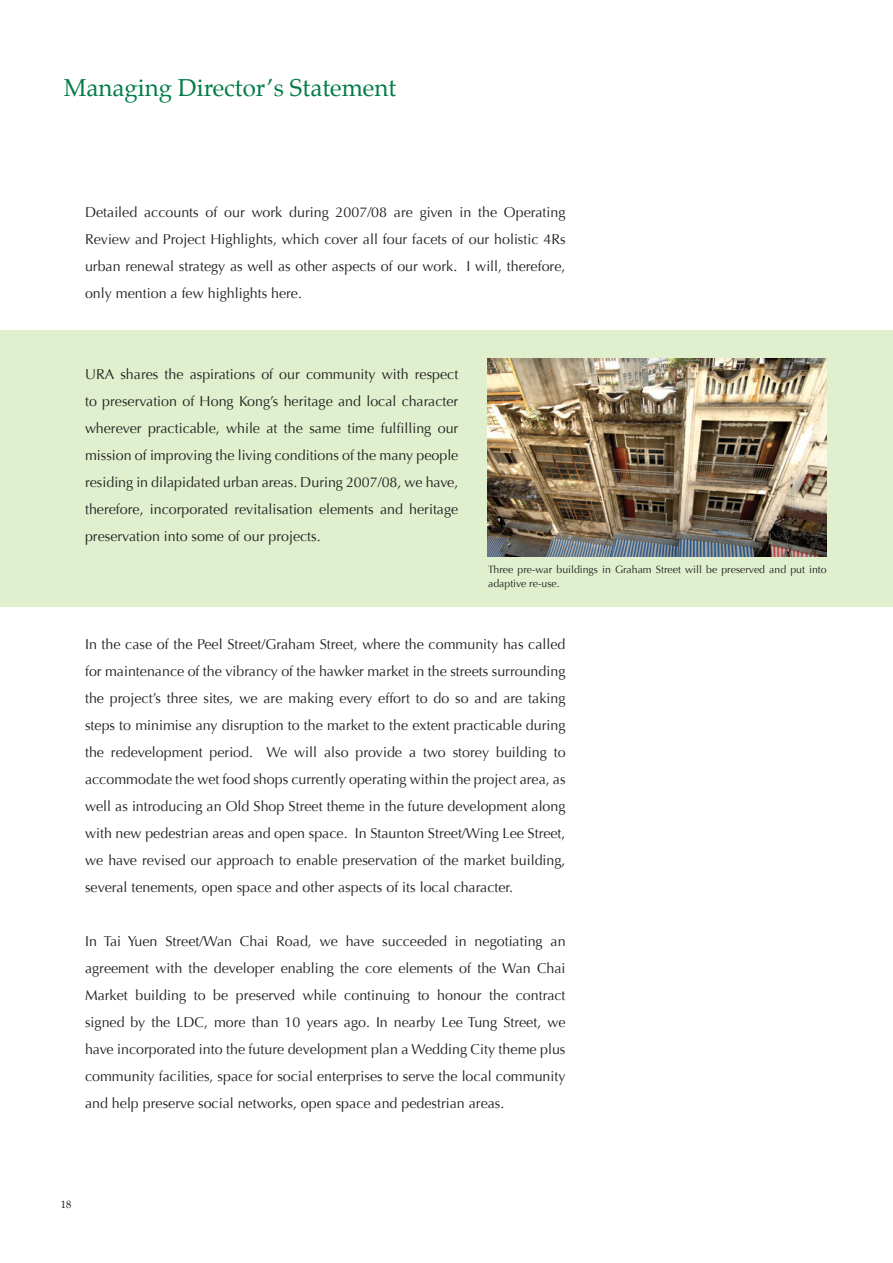
<style>
.page{position:relative;width:893px;height:1263px;background:#fff}
.page>*{position:absolute;margin:0;border:0;box-sizing:border-box;transform-origin:0 0}
.t1{font:24px "Palatino";color:#017c48}
.t2{font:14.25px/27px "Optima";color:#231f20;text-align:justify}
.t3{font:10.5px/13.5px "Optima";color:#231f20}
.t4{font:10.5px "Palatino";color:#231f20}
</style>
<div class="page">
<div style="left:0;top:330px;width:893px;height:277px;background:#e0f0ce"></div>
<img style="left:488px;top:359px;width:338px;height:198px">
<p class="t1" style="left:64px;top:68px;width:334px">Managing Director’s Statement</p>
<p class="t2" style="left:85px;top:199px;width:482px">Detailed accounts of our work during 2007/08 are given in the Operating Review and Project Highlights, which cover all four facets of our holistic 4Rs urban renewal strategy as well as other aspects of our work. I will, therefore, only mention a few highlights here.</p>
<p class="t2" style="left:85px;top:361px;width:375px">URA shares the aspirations of our community with respect to preservation of Hong Kong’s heritage and local character wherever practicable, while at the same time fulfilling our mission of improving the living conditions of the many people residing in dilapidated urban areas. During 2007/08, we have, therefore, incorporated revitalisation elements and heritage preservation into some of our projects.</p>
<p class="t3" style="left:488px;top:563px;width:340px">Three pre-war buildings in Graham Street will be preserved and put into adaptive re-use.</p>
<p class="t2" style="left:85px;top:631px;width:482px">In the case of the Peel Street/Graham Street, where the community has called for maintenance of the vibrancy of the hawker market in the streets surrounding the project’s three sites, we are making every effort to do so and are taking steps to minimise any disruption to the market to the extent practicable during the redevelopment period. We will also provide a two storey building to accommodate the wet food shops currently operating within the project area, as well as introducing an Old Shop Street theme in the future development along with new pedestrian areas and open space. In Staunton Street/Wing Lee Street, we have revised our approach to enable preservation of the market building, several tenements, open space and other aspects of its local character.</p>
<p class="t2" style="left:85px;top:928px;width:482px">In Tai Yuen Street/Wan Chai Road, we have succeeded in negotiating an agreement with the developer enabling the core elements of the Wan Chai Market building to be preserved while continuing to honour the contract signed by the LDC, more than 10 years ago. In nearby Lee Tung Street, we have incorporated into the future development plan a Wedding City theme plus community facilities, space for social enterprises to serve the local community and help preserve social networks, open space and pedestrian areas.</p>
<p class="t4" style="left:61px;top:1196px;width:12px">18</p>
</div>
